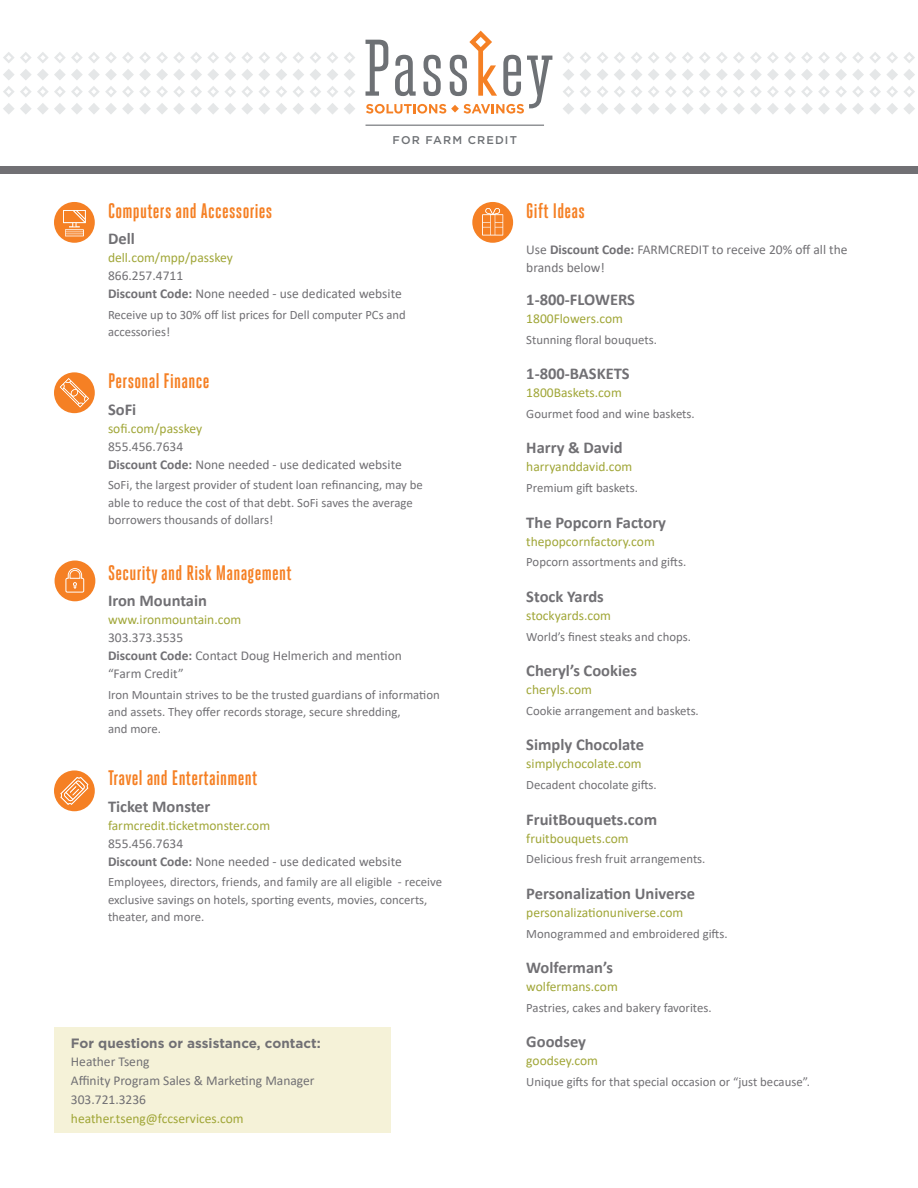
<style>
.page{position:relative;width:918px;height:1188px;background:#fff}
.page>*{position:absolute;margin:0;border:0;box-sizing:border-box;transform-origin:0 0}
.Subhead__category_li{font:700 21px "Heroic Condensed";letter-spacing:.015em;color:#f58024}
.Partner{font:700 16.5px "Calibri";color:#717074}
.Partner_Info{font:13.5px/18px "Calibri";color:#717074}
.Partner_Info-2{font:13.5px "Calibri";color:#a0a637}
.Body_copy__bullets{font:13.5px "Calibri";color:#717074}
.Subhead{font:700 13.5px "Gotham";color:#717074}
.Body_copy__bullets-2{font:13.5px "Calibri";color:#a0a637}
.Discount{font:12.75px/17.2px "Calibri";color:#717074}
.t1{font:500 11.25px "Gotham";letter-spacing:.1em;color:#6e7175}
.s1{font-weight:700}
</style>
<div class="page">
<svg style="left:276px;top:52px;width:11px;height:11px"></svg>
<svg style="left:293px;top:52px;width:11px;height:11px"></svg>
<svg style="left:310px;top:52px;width:11px;height:11px"></svg>
<svg style="left:327px;top:52px;width:11px;height:11px"></svg>
<svg style="left:344px;top:52px;width:11px;height:11px"></svg>
<svg style="left:3px;top:52px;width:267px;height:11px"></svg>
<svg style="left:3px;top:69px;width:267px;height:45px"></svg>
<svg style="left:276px;top:69px;width:11px;height:45px"></svg>
<svg style="left:293px;top:69px;width:11px;height:45px"></svg>
<svg style="left:310px;top:69px;width:11px;height:45px"></svg>
<svg style="left:327px;top:69px;width:11px;height:45px"></svg>
<svg style="left:344px;top:69px;width:11px;height:45px"></svg>
<svg style="left:563px;top:52px;width:11px;height:11px"></svg>
<svg style="left:580px;top:52px;width:11px;height:11px"></svg>
<svg style="left:597px;top:52px;width:11px;height:11px"></svg>
<svg style="left:614px;top:52px;width:11px;height:11px"></svg>
<svg style="left:631px;top:52px;width:11px;height:11px"></svg>
<svg style="left:563px;top:69px;width:11px;height:45px"></svg>
<svg style="left:580px;top:69px;width:11px;height:45px"></svg>
<svg style="left:597px;top:69px;width:11px;height:45px"></svg>
<svg style="left:614px;top:69px;width:11px;height:45px"></svg>
<svg style="left:631px;top:69px;width:11px;height:45px"></svg>
<svg style="left:648px;top:52px;width:267px;height:11px"></svg>
<svg style="left:648px;top:69px;width:267px;height:45px"></svg>
<svg style="left:366px;top:31px;width:186px;height:83px"></svg>
<hr style="left:366px;top:125px;width:178px;height:1px;background:#6e7175">
<div style="left:0;top:167px;width:918px;height:7px;background:#717074"></div>
<div style="left:54px;top:1027px;width:336px;height:106px;background:#f5f2d8"></div>
<svg style="left:54px;top:202px;width:41px;height:41px"></svg>
<svg style="left:54px;top:372px;width:41px;height:41px"></svg>
<div style="left:55px;top:561px;width:40px;height:40px;background:#f58024;border-radius:50%"></div>
<svg style="left:65px;top:568px;width:19px;height:25px"></svg>
<svg style="left:472px;top:202px;width:41px;height:41px"></svg>
<svg style="left:54px;top:770px;width:41px;height:41px"></svg>
<p class="t1" style="left:393px;top:133px;width:126px">FOR FARM CREDIT</p>
<p class="Subhead__category_li" style="left:108px;top:199px;width:166px">Computers and Accessories</p>
<p class="Partner" style="left:108px;top:227px;width:28px">Dell</p>
<p class="Partner_Info-2" style="left:108px;top:248px;width:126px">dell.com/mpp/passkey</p>
<p class="Partner_Info" style="left:108px;top:266px;width:77px">866.257.4711</p>
<p class="Partner_Info" style="left:108px;top:284px;width:295px"><span class="s1">Discount Code:</span> None needed - use dedicated website</p>
<p class="Discount" style="left:108px;top:306px;width:299px">Receive up to 30% off list prices for Dell computer PCs and accessories!</p>
<p class="Subhead__category_li" style="left:108px;top:369px;width:103px">Personal Finance</p>
<p class="Partner" style="left:108px;top:398px;width:30px">SoFi</p>
<p class="Partner_Info-2" style="left:108px;top:419px;width:96px">sofi.com/passkey</p>
<p class="Partner_Info" style="left:108px;top:437px;width:77px">855.456.7634</p>
<p class="Partner_Info" style="left:108px;top:455px;width:295px"><span class="s1">Discount Code:</span> None needed - use dedicated website</p>
<p class="Discount" style="left:108px;top:476px;width:316px">SoFi, the largest provider of student loan refinancing, may be able to reduce the cost of that debt. SoFi saves the average borrowers thousands of dollars!</p>
<p class="Subhead__category_li" style="left:108px;top:561px;width:185px">Security and Risk Management</p>
<p class="Partner" style="left:108px;top:589px;width:100px">Iron Mountain</p>
<p class="Partner_Info-2" style="left:108px;top:610px;width:135px">www.ironmountain.com</p>
<p class="Partner_Info" style="left:108px;top:628px;width:77px">303.373.3535</p>
<p class="Partner_Info" style="left:108px;top:646px;width:295px"><span class="s1">Discount Code:</span> Contact Doug Helmerich and mention “Farm Credit”</p>
<p class="Discount" style="left:108px;top:686px;width:333px">Iron Mountain strives to be the trusted guardians of information and assets. They offer records storage, secure shredding,<br>and more.</p>
<p class="Subhead__category_li" style="left:108px;top:766px;width:151px">Travel and Entertainment</p>
<p class="Partner" style="left:108px;top:794px;width:104px">Ticket Monster</p>
<p class="Partner_Info-2" style="left:108px;top:816px;width:164px">farmcredit.ticketmonster.com</p>
<p class="Partner_Info" style="left:108px;top:834px;width:77px">855.456.7634</p>
<p class="Partner_Info" style="left:108px;top:852px;width:295px"><span class="s1">Discount Code:</span> None needed - use dedicated website</p>
<p class="Discount" style="left:108px;top:873px;width:336px">Employees, directors, friends, and family are all eligible - receive exclusive savings on hotels, sporting events, movies, concerts, theater, and more.</p>
<p class="Subhead" style="left:71px;top:1034px;width:251px">For questions or assistance, contact:</p>
<p class="Body_copy__bullets" style="left:71px;top:1053px;width:80px">Heather Tseng</p>
<p class="Body_copy__bullets" style="left:71px;top:1071px;width:245px">Affinity Program Sales &amp; Marketing Manager</p>
<p class="Body_copy__bullets" style="left:71px;top:1090px;width:77px">303.721.3236</p>
<p class="Body_copy__bullets-2" style="left:71px;top:1109px;width:174px">heather.tseng@fccservices.com</p>
<p class="Subhead__category_li" style="left:526px;top:199px;width:60px">Gift Ideas</p>
<p class="Partner_Info" style="left:526px;top:240px;width:323px">Use <span class="s1">Discount Code:</span> FARMCREDIT to receive 20% off all the brands below!</p>
<p class="Partner" style="left:526px;top:288px;width:110px">1-800-FLOWERS</p>
<p class="Partner_Info-2" style="left:526px;top:309px;width:98px">1800Flowers.com</p>
<p class="Discount" style="left:526px;top:331px;width:132px">Stunning floral bouquets.</p>
<p class="Partner" style="left:526px;top:362px;width:105px">1-800-BASKETS</p>
<p class="Partner_Info-2" style="left:526px;top:383px;width:97px">1800Baskets.com</p>
<p class="Discount" style="left:526px;top:405px;width:170px">Gourmet food and wine baskets.</p>
<p class="Partner" style="left:526px;top:436px;width:98px">Harry &amp; David</p>
<p class="Partner_Info-2" style="left:526px;top:458px;width:108px">harryanddavid.com</p>
<p class="Discount" style="left:526px;top:479px;width:113px">Premium gift baskets.</p>
<p class="Partner" style="left:526px;top:511px;width:141px">The Popcorn Factory</p>
<p class="Partner_Info-2" style="left:526px;top:532px;width:130px">thepopcornfactory.com</p>
<p class="Discount" style="left:526px;top:553px;width:161px">Popcorn assortments and gifts.</p>
<p class="Partner" style="left:526px;top:585px;width:79px">Stock Yards</p>
<p class="Partner_Info-2" style="left:526px;top:606px;width:86px">stockyards.com</p>
<p class="Discount" style="left:526px;top:627px;width:166px">World’s finest steaks and chops.</p>
<p class="Partner" style="left:526px;top:659px;width:112px">Cheryl’s Cookies</p>
<p class="Partner_Info-2" style="left:526px;top:680px;width:67px">cheryls.com</p>
<p class="Discount" style="left:526px;top:702px;width:174px">Cookie arrangement and baskets.</p>
<p class="Partner" style="left:526px;top:733px;width:119px">Simply Chocolate</p>
<p class="Partner_Info-2" style="left:526px;top:754px;width:117px">simplychocolate.com</p>
<p class="Discount" style="left:526px;top:776px;width:132px">Decadent chocolate gifts.</p>
<p class="Partner" style="left:526px;top:807px;width:132px">FruitBouquets.com</p>
<p class="Partner_Info-2" style="left:526px;top:829px;width:104px">fruitbouquets.com</p>
<p class="Discount" style="left:526px;top:850px;width:181px">Delicious fresh fruit arrangements.</p>
<p class="Partner" style="left:526px;top:882px;width:170px">Personalization Universe</p>
<p class="Partner_Info-2" style="left:526px;top:903px;width:158px">personalizationuniverse.com</p>
<p class="Discount" style="left:526px;top:924px;width:203px">Monogrammed and embroidered gifts.</p>
<p class="Partner" style="left:526px;top:956px;width:88px">Wolferman’s</p>
<p class="Partner_Info-2" style="left:526px;top:977px;width:93px">wolfermans.com</p>
<p class="Discount" style="left:526px;top:999px;width:187px">Pastries, cakes and bakery favorites.</p>
<p class="Partner" style="left:526px;top:1030px;width:61px">Goodsey</p>
<p class="Partner_Info-2" style="left:526px;top:1051px;width:73px">goodsey.com</p>
<p class="Discount" style="left:526px;top:1073px;width:285px">Unique gifts for that special occasion or “just because”.</p>
</div>
